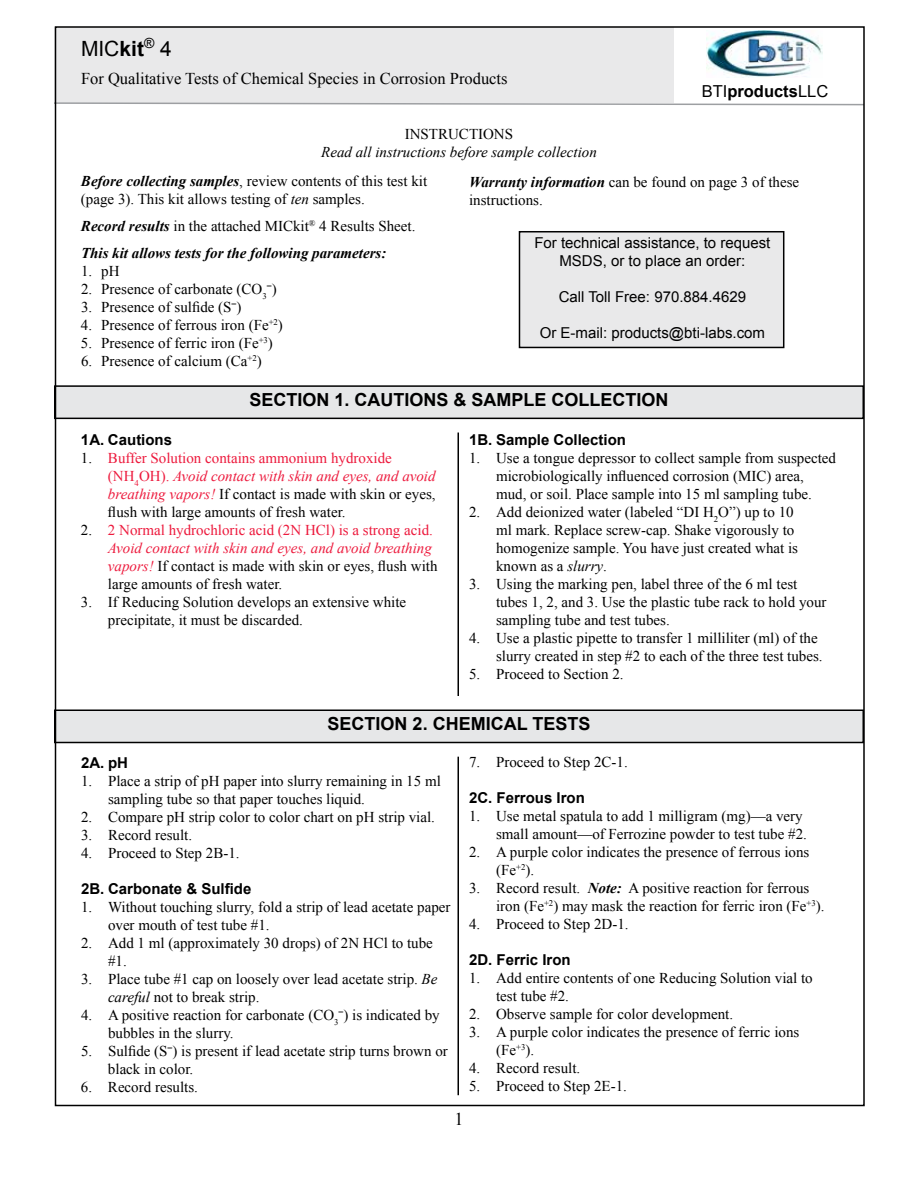
<style>
.page{position:relative;width:918px;height:1188px;background:#fff}
.page>*{position:absolute;margin:0;border:0;box-sizing:border-box;transform-origin:0 0}
.t1{font:21px "Arial";color:#000}
.t2{font:700 18px "Arial";color:#000}
.t3{font:18px "Times New Roman";color:#000}
.t4{font:16.5px "Times New Roman";color:#000}
.t5{font:700 16.5px "Arial";color:#000}
.t6{font:15px/18px "Times New Roman";color:#000}
.t7{font:15px/18px "Arial";color:#000;text-align:center}
.t8{font:italic 15px/29.2px "Times New Roman";color:#000}
.t9{font:700 15px "Arial";color:#000}
.t10{font:8.7px "Times New Roman";color:#000}
.s1{font-weight:700}
.s2{font-weight:400}
.s3{font-style:normal}
.s4{font-style:italic}
.s5{font-weight:700;font-style:italic}
.s6{font-size:15px}
.s7{color:#ed1a3d}
.s8{font-style:italic;color:#ed1a3d}
</style>
<div class="page">
<div style="left:55px;top:28px;width:619px;height:75px;background:#e9e9ea"></div>
<hr style="left:458px;top:757px;width:1px;height:338px;background:#000">
<div style="left:55px;top:710px;width:808px;height:32px;background:#e6e7e8"></div>
<div style="left:54px;top:710px;width:810px;height:33px;border:2px solid #000"></div>
<img style="left:707px;top:30px;width:116px;height:48px">
<div style="left:519px;top:232px;width:265px;height:115px;background:#e9e9ea"></div>
<div style="left:519px;top:231px;width:265px;height:117px;border:2px solid #000"></div>
<svg style="left:54px;top:102px;width:808px;height:4px"></svg>
<hr style="left:458px;top:433px;width:1px;height:263px;background:#000">
<div style="left:55px;top:386px;width:808px;height:32px;background:#e6e7e8"></div>
<div style="left:54px;top:385px;width:810px;height:34px;border:2px solid #000"></div>
<h1 class="t1" style="left:81px;top:35px;width:92px">MIC<span class="s1">kit</span><sup>®</sup> 4</h1>
<p class="t4" style="left:81px;top:67px;width:428px">For Qualitative Tests of Chemical Species in Corrosion Products</p>
<p class="t5" style="left:702px;top:80px;width:128px"><span class="s2">BTI</span>products<span class="s2">LLC</span></p>
<p class="t6" style="left:405px;top:124px;width:110px">INSTRUCTIONS</p>
<p class="t8" style="left:81px;top:137px;width:517px;text-indent:240px">Read all instructions before sample collection<br><span class="s1">Before collecting samples</span><span class="s3">, review contents of this test kit</span></p>
<p class="t6" style="left:81px;top:185px;width:336px;line-height:27px">(page 3). This kit allows testing of <span class="s4">ten</span> samples.<br><span class="s5">Record results</span> in the attached MICkit<sup>®</sup> 4 Results Sheet.<br><span class="s5">This kit allows tests for the following parameters:</span></p>
<p class="t6" style="left:81px;top:262px;width:40px">1. pH</p>
<p class="t6" style="left:81px;top:280px;width:187px">2. Presence of carbonate (CO<sub>3</sub></p>
<p class="t10" style="left:267px;top:280px;width:11px">=<span class="s6">)</span></p>
<p class="t6" style="left:81px;top:298px;width:162px">3. Presence of sulfide (S<sup>=</sup>)</p>
<p class="t6" style="left:81px;top:316px;width:203px">4. Presence of ferrous iron (Fe<sup>+2</sup>)</p>
<p class="t6" style="left:81px;top:334px;width:193px">5. Presence of ferric iron (Fe<sup>+3</sup>)</p>
<p class="t6" style="left:81px;top:352px;width:182px">6. Presence of calcium (Ca<sup>+2</sup>)</p>
<p class="t6" style="left:469px;top:172px;width:332px"><span class="s5">Warranty information</span> can be found on page 3 of these instructions.</p>
<p class="t7" style="left:534px;top:234px;width:237px">For technical assistance, to request<br>MSDS, or to place an order:</p>
<p class="t7" style="left:559px;top:288px;width:189px">Call Toll Free: 970.884.4629</p>
<p class="t7" style="left:540px;top:324px;width:227px">Or E-mail: products@bti-labs.com</p>
<p class="t2" style="left:249px;top:387px;width:421px">SECTION 1. CAUTIONS &amp; SAMPLE COLLECTION</p>
<p class="t9" style="left:81px;top:430px;width:93px">1A. Cautions</p>
<p class="t6" style="left:108px;top:449px;width:329px;text-indent:-27px">1. <span class="s7">Buffer Solution contains ammonium hydroxide (NH</span><sub>4</sub><span class="s7">OH).</span> <span class="s8">Avoid contact with skin and eyes, and avoid breathing vapors!</span> If contact is made with skin or eyes, flush with large amounts of fresh water.</p>
<p class="t6" style="left:108px;top:521px;width:331px;text-indent:-27px">2. <span class="s7">2 Normal hydrochloric acid (2N HCl) is a strong acid.<br></span><span class="s8">Avoid contact with skin and eyes, and avoid breathing vapors!</span> If contact is made with skin or eyes, flush with large amounts of fresh water.</p>
<p class="t6" style="left:108px;top:593px;width:300px;text-indent:-27px">3. If Reducing Solution develops an extensive white precipitate, it must be discarded.</p>
<p class="t9" style="left:469px;top:430px;width:159px">1B. Sample Collection</p>
<p class="t6" style="left:469px;top:449px;width:368px;text-align:center">1. Use a tongue depressor to collect sample from suspected microbiologically influenced corrosion (MIC) area,<br>mud, or soil. Place sample into 15 ml sampling tube.</p>
<p class="t6" style="left:496px;top:503px;width:304px;text-indent:-27px">2. Add deionized water (labeled “DI H<sub>2</sub>O”) up to 10 ml mark. Replace screw-cap. Shake vigorously to homogenize sample. You have just created what is known as a <span class="s4">slurry</span>.</p>
<p class="t6" style="left:496px;top:575px;width:332px;text-indent:-27px">3. Using the marking pen, label three of the 6 ml test tubes 1, 2, and 3. Use the plastic tube rack to hold your sampling tube and test tubes.</p>
<p class="t6" style="left:496px;top:629px;width:328px;text-indent:-27px">4. Use a plastic pipette to transfer 1 milliliter (ml) of the slurry created in step #2 to each of the three test tubes.</p>
<p class="t6" style="left:469px;top:665px;width:156px">5. Proceed to Section 2.</p>
<p class="t2" style="left:328px;top:712px;width:264px">SECTION 2. CHEMICAL TESTS</p>
<p class="t9" style="left:81px;top:752px;width:48px">2A. pH</p>
<p class="t6" style="left:108px;top:771px;width:334px;text-indent:-27px">1. Place a strip of pH paper into slurry remaining in 15 ml sampling tube so that paper touches liquid.</p>
<p class="t6" style="left:81px;top:807px;width:356px">2. Compare pH strip color to color chart on pH strip vial.</p>
<p class="t6" style="left:81px;top:825px;width:113px">3. Record result.</p>
<p class="t6" style="left:81px;top:843px;width:160px">4. Proceed to Step 2B-1.</p>
<p class="t9" style="left:81px;top:878px;width:172px">2B. Carbonate &amp; Sulfide</p>
<p class="t6" style="left:108px;top:897px;width:344px;text-indent:-27px">1. Without touching slurry, fold a strip of lead acetate paper over mouth of test tube #1.</p>
<p class="t6" style="left:108px;top:933px;width:326px;text-indent:-27px">2. Add 1 ml (approximately 30 drops) of 2N HCl to tube #1.</p>
<p class="t6" style="left:108px;top:969px;width:331px;text-indent:-27px">3. Place tube #1 cap on loosely over lead acetate strip. <span class="s4">Be careful</span> not to break strip.</p>
<p class="t6" style="left:108px;top:1005px;width:333px;text-indent:-27px">4. A positive reaction for carbonate (CO<sub>3</sub><sup>=</sup>) is indicated by bubbles in the slurry.</p>
<p class="t6" style="left:108px;top:1041px;width:341px;text-indent:-27px">5. Sulfide (S<sup>=</sup>) is present if lead acetate strip turns brown or black in color.</p>
<p class="t6" style="left:81px;top:1077px;width:118px">6. Record results.</p>
<p class="t6" style="left:469px;top:753px;width:160px">7. Proceed to Step 2C-1.</p>
<p class="t9" style="left:469px;top:788px;width:117px">2C. Ferrous Iron</p>
<p class="t6" style="left:469px;top:807px;width:339px;text-align:right">1. Use metal spatula to add 1 milligram (mg)—a very small amount—of Ferrozine powder to test tube #2.</p>
<p class="t6" style="left:496px;top:843px;width:315px;text-indent:-27px">2. A purple color indicates the presence of ferrous ions (Fe<sup>+2</sup>).</p>
<p class="t6" style="left:496px;top:879px;width:330px;text-indent:-27px">3. Record result. <span class="s5">Note:</span> A positive reaction for ferrous iron (Fe<sup>+2</sup>) may mask the reaction for ferric iron (Fe<sup>+3</sup>).</p>
<p class="t6" style="left:469px;top:915px;width:161px">4. Proceed to Step 2D-1.</p>
<p class="t9" style="left:469px;top:950px;width:103px">2D. Ferric Iron</p>
<p class="t6" style="left:496px;top:969px;width:318px;text-indent:-27px">1. Add entire contents of one Reducing Solution vial to test tube #2.</p>
<p class="t6" style="left:469px;top:1005px;width:266px">2. Observe sample for color development.</p>
<p class="t6" style="left:496px;top:1023px;width:305px;text-indent:-27px">3. A purple color indicates the presence of ferric ions (Fe<sup>+3</sup>).</p>
<p class="t6" style="left:469px;top:1059px;width:113px">4. Record result.</p>
<p class="t6" style="left:469px;top:1077px;width:159px">5. Proceed to Step 2E-1.</p>
<p class="t3" style="left:455px;top:1106px;width:10px">1</p>
</div>
